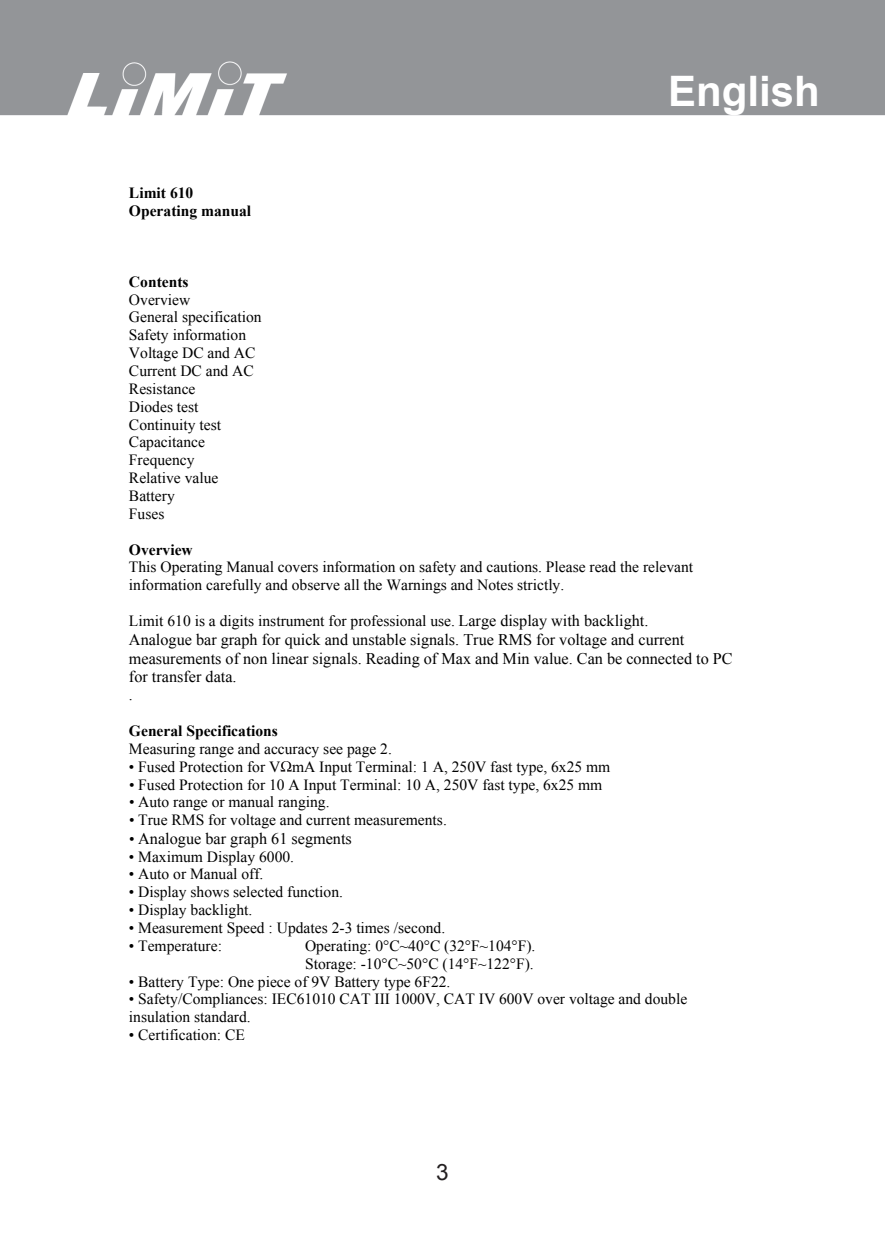
<style>
.page{position:relative;width:885px;height:1242px;background:#fff}
.page>*{position:absolute;margin:0;border:0;box-sizing:border-box;transform-origin:0 0}
.t1{font:700 42px "Arial";color:#fff}
.t2{font:22.5px "Arial";color:#231f20}
.t3{font:16.2px/18.6px "Times New Roman";color:#000}
.t4{font:15.6px/17.7px "Times New Roman";color:#000}
.t5{font:700 15.6px/17.7px "Times New Roman";color:#000}
.s1{font-weight:700}
.s2{font-size:16.2px}
.s3{font-size:15.6px}
.s4{font-style:inherit}
</style>
<div class="page">
<div style="left:0;top:0;width:885px;height:115px;background:#939598"></div>
<svg style="left:281px;top:761px;width:11px;height:10px"></svg>
<p class="t5" style="left:129px;top:183px;width:124px">Limit 610<br>Operating manual</p>
<p class="t1" style="left:668px;top:64px;width:153px">English</p>
<p class="t4" style="left:129px;top:273px;width:134px"><span class="s1">Contents<br></span>Overview<br>General specification<br>Safety information<br>Voltage DC and AC<br>Current DC and AC<br>Resistance<br>Diodes test<br>Continuity test<br>Capacitance<br>Frequency<br>Relative value<br>Battery<br>Fuses</p>
<p class="t4" style="left:129px;top:540px;width:566px"><span class="s1">Overview<br></span>This Operating Manual covers information on safety and cautions. Please read the relevant information carefully and observe all the Warnings and Notes strictly.</p>
<p class="t4" style="left:129px;top:612px;width:521px">Limit 610 is a digits instrument for professional use. <span class="s2">Large display with backlight.</span></p>
<p class="t3" style="left:129px;top:630px;width:605px">Analogue bar graph for quick and unstable signals. True RMS for voltage and current measurements of non linear signals. Reading of Max and Min value. Can be connected to PC for transfer data.</p>
<p class="t4" style="left:129px;top:686px;width:5px">.</p>
<p class="t4" style="left:129px;top:722px;width:264px"><span class="s1">General Specifications<br></span>Measuring range and accuracy see page 2.</p>
<p class="t4" style="left:129px;top:757px;width:483px">• Fused Protection for V mA Input Terminal: 1 A, 250V fast type, 6x25 mm</p>
<p class="t4" style="left:129px;top:775px;width:475px">• Fused Protection for 10 A Input Terminal: 10 A, 250V fast type, 6x25 mm</p>
<p class="t4" style="left:129px;top:793px;width:202px">• Auto range or manual ranging.</p>
<p class="t4" style="left:129px;top:811px;width:319px">• True RMS for voltage and current measurements.</p>
<p class="t3" style="left:129px;top:828px;width:224px"><span class="s3">•</span> Analogue bar graph 61 segments</p>
<p class="t4" style="left:129px;top:847px;width:167px">• Maximum Display 6000.</p>
<p class="t4" style="left:129px;top:865px;width:136px">• Auto or Ma<span class="s4">n</span>ual off.</p>
<p class="t4" style="left:129px;top:883px;width:215px">• Display shows selected function.</p>
<p class="t4" style="left:129px;top:901px;width:125px">• Display backlight.</p>
<p class="t4" style="left:129px;top:918px;width:318px">• Measurement Speed : Updates 2-3 times /second.</p>
<p class="t4" style="left:129px;top:936px;width:95px">• Temperature:</p>
<p class="t4" style="left:305px;top:936px;width:232px">Operating: 0°C~40°C (32°F~104°F).<br>Storage: -10°C~50°C (14°F~122°F).</p>
<p class="t4" style="left:129px;top:972px;width:323px">• Battery Type: One piece of 9V Battery type 6F22.</p>
<p class="t4" style="left:129px;top:990px;width:560px">• Safety/Compliances: IEC61010 CAT III 1000V, CAT IV 600V over voltage and double insulation standard.</p>
<p class="t4" style="left:129px;top:1025px;width:117px">• Certification: CE</p>
<p class="t2" style="left:436px;top:1157px;width:14px">3</p>
</div>
